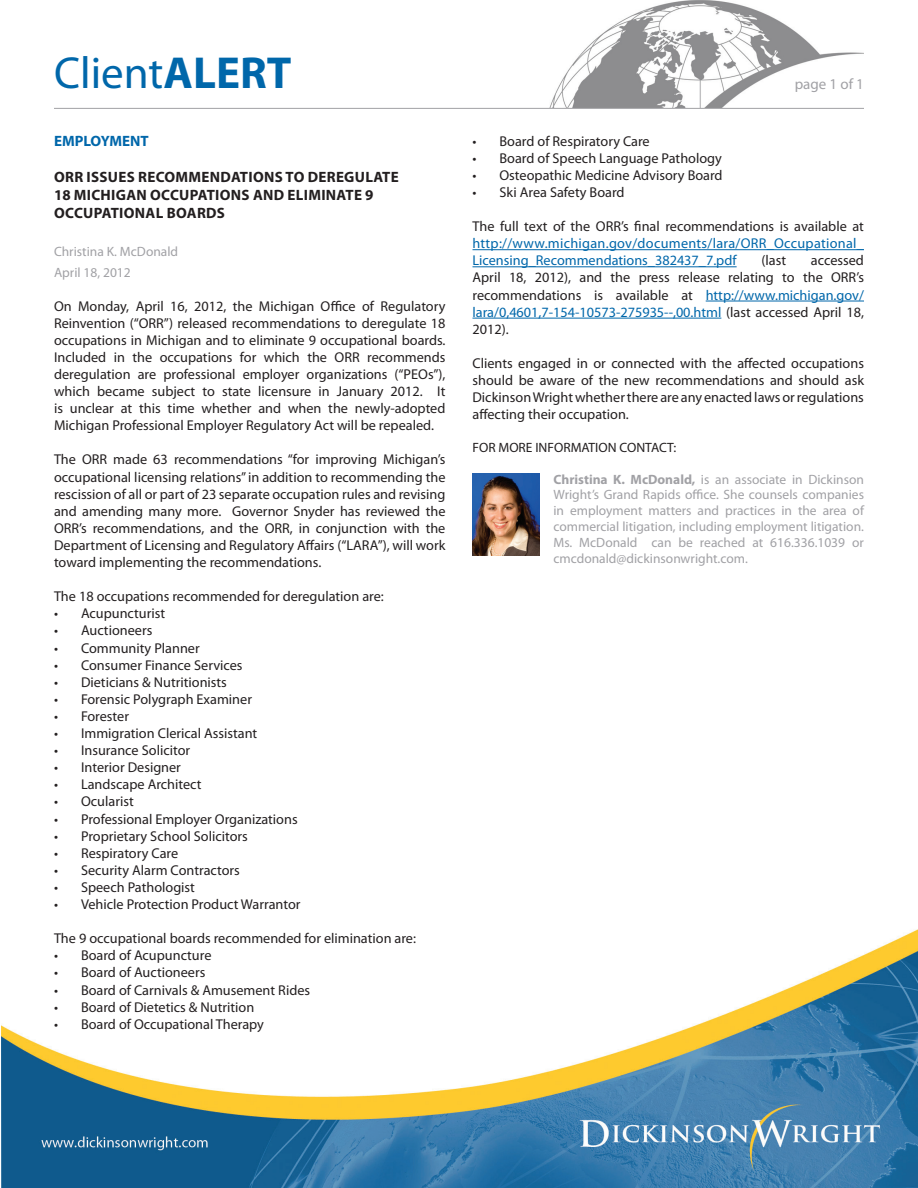
<style>
.page{position:relative;width:918px;height:1188px;background:#fff}
.page>*{position:absolute;margin:0;border:0;box-sizing:border-box;transform-origin:0 0}
.t1{font:45px "Myriad Pro";color:#0067aa}
.t2{font:700 15px "Myriad Pro";letter-spacing:.02em;color:#231f20}
.t3{font:700 15px "Myriad Pro";color:#0067aa}
.t4{font:15px "Myriad Pro";color:#a1a1a5}
.t5{font:14.25px/17.1px "Myriad Pro";color:#231f20;text-align:justify}
.t6{font:14.25px/17.1px "Myriad Pro";letter-spacing:.015em;color:#0067aa}
.t7{font:13.5px/15.9px "Myriad Pro";color:#a1a1a5}
.t8{font:13.5px "Myriad Pro";color:#231f20}
.s1{font-weight:700}
.s2{color:#0067aa}
</style>
<div class="page">
<img style="left:1px;top:107px;width:917px;height:1081px">
<img style="left:528px;top:0;width:336px;height:108px">
<hr style="left:472px;top:249px;width:392px;height:1px;background:#0067aa">
<hr style="left:472px;top:266px;width:265px;height:1px;background:#0067aa">
<hr style="left:706px;top:301px;width:158px;height:1px;background:#0067aa">
<hr style="left:472px;top:318px;width:249px;height:1px;background:#0067aa">
<img style="left:472px;top:473px;width:68px;height:82px">
<hr style="left:54px;top:108px;width:810px;height:1px;background:#a1a1a5">
<h1 class="t1" style="left:54px;top:45px;width:239px">Client<span class="s1">ALERT</span></h1>
<p class="t3" style="left:54px;top:131px;width:96px">EMPLOYMENT</p>
<p class="t2" style="left:54px;top:167px;width:123px">ORR ISSUES RECOMMEN</p>
<p class="t2" style="left:221px;top:167px;width:20px">DATION</p>
<p class="t2" style="left:275px;top:167px;width:43px">S TO DERE</p>
<p class="t2" style="left:344px;top:167px;width:31px">GULATE</p>
<p class="t2" style="left:54px;top:185px;width:146px">18 MICHIGAN OCCUPATION</p>
<p class="t2" style="left:242px;top:185px;width:64px">S AND ELIMINATE</p>
<p class="t2" style="left:365px;top:185px;width:10px">9</p>
<p class="t2" style="left:54px;top:203px;width:50px">OCCUPATIONAL</p>
<p class="t2" style="left:167px;top:203px;width:21px">BOAR</p>
<p class="t2" style="left:206px;top:203px;width:20px">DS</p>
<p class="t7" style="left:54px;top:240px;width:126px;line-height:21.6px">Christina K. McDonald<br>April 18, 2012</p>
<p class="t5" style="left:54px;top:297px;width:393px">On Monday, April 16, 2012, the Michigan Office of Regulatory Reinvention (“ORR”) released recommendations to deregulate 18 occupations in Michigan and to eliminate 9 occupational boards.<br>Included in the occupations for which the ORR recommends deregulation are professional employer organizations (“PEOs”), which became subject to state licensure in January 2012. It is unclear at this time whether and when the newly-adopted Michigan Professional Employer Regulatory Act will be repealed.</p>
<p class="t5" style="left:54px;top:451px;width:393px">The ORR made 63 recommendations “for improving Michigan’s occupational licensing relations” in addition to recommending the rescission of all or part of 23 separate occupation rules and revising and amending many more. Governor Snyder has reviewed the ORR’s recommendations, and the ORR, in conjunction with the Department of Licensing and Regulatory Affairs (“LARA”), will work toward implementing the recommendations.</p>
<p class="t5" style="left:54px;top:588px;width:331px">The 18 occupations recommended for deregulation are:</p>
<p class="t5" style="left:54px;top:605px;width:113px">• Acupuncturist</p>
<p class="t5" style="left:54px;top:622px;width:100px">• Auctioneers</p>
<p class="t5" style="left:54px;top:639px;width:147px">• Community Planner</p>
<p class="t5" style="left:54px;top:656px;width:190px">• Consumer Finance Services</p>
<p class="t5" style="left:54px;top:673px;width:174px">• Dieticians &amp; Nutritionists</p>
<p class="t5" style="left:54px;top:690px;width:200px">• Forensic Polygraph Examiner</p>
<p class="t5" style="left:54px;top:707px;width:77px">• Forester</p>
<p class="t5" style="left:54px;top:724px;width:205px">• Immigration Clerical Assistant</p>
<p class="t5" style="left:54px;top:742px;width:138px">• Insurance Solicitor</p>
<p class="t5" style="left:54px;top:759px;width:128px">• Interior Designer</p>
<p class="t5" style="left:54px;top:776px;width:149px">• Landscape Architect</p>
<p class="t5" style="left:54px;top:793px;width:81px">• Ocularist</p>
<p class="t5" style="left:54px;top:810px;width:245px">• Professional Employer Organizations</p>
<p class="t5" style="left:54px;top:827px;width:195px">• Proprietary School Solicitors</p>
<p class="t5" style="left:54px;top:844px;width:126px">• Respiratory Care</p>
<p class="t5" style="left:54px;top:861px;width:187px">• Security Alarm Contractors</p>
<p class="t5" style="left:54px;top:878px;width:142px">• Speech Pathologist</p>
<p class="t5" style="left:54px;top:895px;width:248px">• Vehicle Protection Product Warrantor</p>
<p class="t5" style="left:54px;top:930px;width:364px">The 9 occupational boards recommended for elimination are:</p>
<p class="t5" style="left:54px;top:947px;width:159px">• Board of Acupuncture</p>
<p class="t5" style="left:54px;top:964px;width:153px">• Board of Auctioneers</p>
<p class="t5" style="left:54px;top:981px;width:258px">• Board of Carnivals &amp; Amusement Rides</p>
<p class="t5" style="left:54px;top:998px;width:202px">• Board of Dietetics &amp; Nutrition</p>
<p class="t5" style="left:54px;top:1015px;width:212px">• Board of Occupational Therapy</p>
<p class="t4" style="left:795px;top:74px;width:71px">page 1 of 1</p>
<p class="t5" style="left:472px;top:132px;width:179px">• Board of Respiratory Care</p>
<p class="t5" style="left:472px;top:149px;width:251px">• Board of Speech Language Pathology</p>
<p class="t5" style="left:472px;top:166px;width:252px">• Osteopathic Medicine Advisory Board</p>
<p class="t5" style="left:472px;top:183px;width:154px">• Ski Area Safety Board</p>
<p class="t5" style="left:472px;top:218px;width:393px">The full text of the ORR’s final recommendations is available at</p>
<p class="t6" style="left:472px;top:235px;width:393px">http://www.michigan.gov/documents/lara/ORR_Occupational_<br>Licensing_Recommendations_382437_7.pdf</p>
<p class="t5" style="left:472px;top:252px;width:393px;text-indent:338px">accessed April 18, 2012), and the press release relating to the ORR’s recommendations is available at <span class="s2">http://www.michigan.gov/ lara/0,4601,7-154-10573-275935--,00.html</span> (last accessed April 18, 2012).</p>
<p class="t5" style="left:472px;top:354px;width:393px">Clients engaged in or connected with the affected occupations should be aware of the new recommendations and should ask Dickinson Wright whether there are any enacted laws or regulations affecting their occupation.</p>
<p class="t8" style="left:472px;top:439px;width:205px">FOR MORE INFORMATION CONTACT:</p>
<p class="t7" style="left:554px;top:471px;width:312px;text-align:justify"><span class="s1">CHRISTINA K. MCDONALD,</span> is an associate in Dickinson Wright’s Grand Rapids office. She counsels companies in employment matters and practices in the area of commercial litigation, including employment litigation.<br>Ms. McDonald can be reached at 616.336.1039 or cmcdonald@dickinsonwright.com.</p>
<p class="t5" style="left:761px;top:252px;width:26px">(last</p>
</div>
